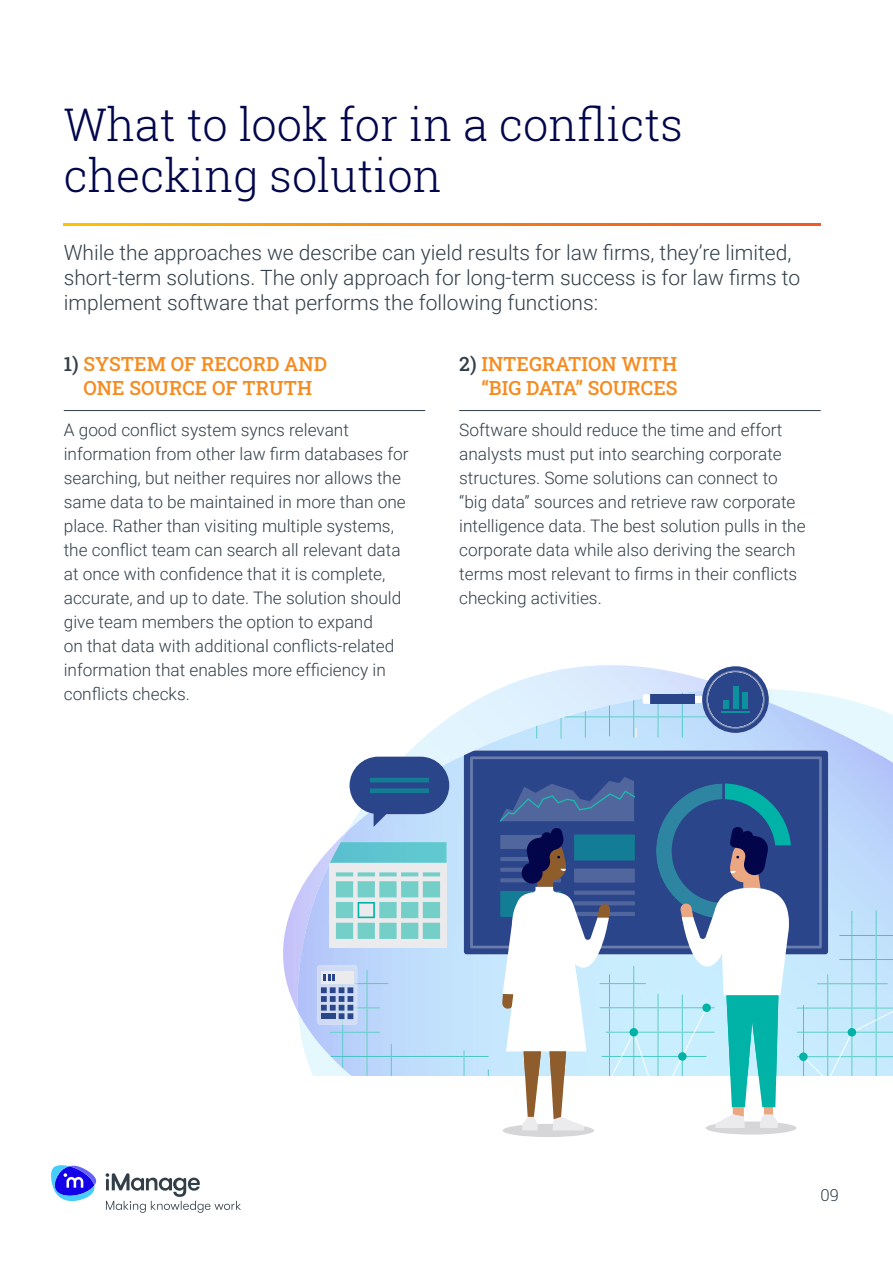
<style>
.page{position:relative;width:893px;height:1263px;background:#fff}
.page>*{position:absolute;margin:0;border:0;box-sizing:border-box;transform-origin:0 0}
.t1{font:300 45px/51.4px "Roboto Slab";color:#02064a}
.t2{font:300 21px/25.2px "Roboto";color:#323e48}
.t3{font:500 19.5px/24px "Roboto Slab";color:#f68b1f;text-align:center}
.t4{font:300 17.25px/24px "Roboto";color:#323e48}
.t5{font:300 16.5px "Roboto Slab";color:#323e48}
.s1{color:#323e48}
</style>
<div class="page">
<img style="left:420px;top:703px;width:71px;height:38px">
<img style="left:472px;top:665px;width:230px;height:38px">
<img style="left:283px;top:887px;width:19px;height:121px">
<img style="left:302px;top:849px;width:28px;height:72px">
<img style="left:883px;top:711px;width:10px;height:24px">
<img style="left:296px;top:921px;width:597px;height:155px">
<img style="left:308px;top:850px;width:22px;height:73px">
<img style="left:413px;top:742px;width:78px;height:181px">
<img style="left:828px;top:768px;width:65px;height:155px">
<img style="left:491px;top:690px;width:353px;height:78px">
<img style="left:842px;top:735px;width:51px;height:33px">
<svg style="left:561px;top:718px;width:1px;height:21px"></svg>
<svg style="left:536px;top:726px;width:1px;height:13px"></svg>
<img style="left:563px;top:716px;width:139px;height:1px">
<svg style="left:585px;top:711px;width:1px;height:27px"></svg>
<img style="left:609px;top:705px;width:1px;height:31px">
<img style="left:633px;top:700px;width:1px;height:38px">
<img style="left:658px;top:704px;width:1px;height:34px">
<img style="left:682px;top:693px;width:1px;height:45px">
<img style="left:851px;top:910px;width:1px;height:97px">
<img style="left:827px;top:974px;width:1px;height:33px">
<img style="left:817px;top:983px;width:71px;height:1px">
<img style="left:839px;top:959px;width:54px;height:1px">
<img style="left:839px;top:935px;width:54px;height:1px">
<img style="left:876px;top:910px;width:1px;height:97px">
<svg style="left:803px;top:1007px;width:90px;height:69px;background:#bee8f8"></svg>
<div style="left:799px;top:1052px;width:9px;height:9px;background:#00b3a6;border-radius:50%"></div>
<div style="left:848px;top:1028px;width:8px;height:8px;background:#00b3a6;border-radius:50%"></div>
<img style="left:367px;top:970px;width:1px;height:80px">
<img style="left:342px;top:1024px;width:1px;height:26px">
<img style="left:330px;top:1056px;width:12px;height:1px">
<img style="left:330px;top:1032px;width:50px;height:1px">
<svg style="left:342px;top:1050px;width:147px;height:26px;background:#b8dbf8"></svg>
<div style="left:464px;top:750px;width:364px;height:204px;background:#2b458a;border-radius:3px"></div>
<svg style="left:470px;top:756px;width:352px;height:192px"></svg>
<div style="left:329px;top:863px;width:118px;height:84px;background:#ebebed"></div>
<img style="left:330px;top:842px;width:117px;height:21px">
<svg style="left:336px;top:872px;width:104px;height:67px"></svg>
<img style="left:317px;top:965px;width:40px;height:59px">
<div style="left:321px;top:971px;width:32px;height:12px;background:#ebebed"></div>
<svg style="left:321px;top:974px;width:59px;height:45px;background:#a0b6da"></svg>
<svg style="left:341px;top:757px;width:108px;height:85px;background:#738fbd"></svg>
<div style="left:695px;top:696px;width:10px;height:6px;background:#fff"></div>
<div style="left:650px;top:694px;width:45px;height:10px;background:#2b458a"></div>
<svg style="left:643px;top:694px;width:7px;height:10px"></svg>
<svg style="left:702px;top:666px;width:67px;height:67px;background:#5876a9"></svg>
<div style="left:503px;top:1124px;width:91px;height:13px;background:#d6d6d9;border-radius:50%"></div>
<div style="left:706px;top:1121px;width:90px;height:13px;background:#d6d6d9;border-radius:50%"></div>
<svg style="left:499px;top:777px;width:295px;height:353px"></svg>
<svg style="left:64px;top:223px;width:757px;height:2px;background:#f78613"></svg>
<svg style="left:51px;top:1165px;width:46px;height:37px"></svg>
<svg style="left:106px;top:1173px;width:135px;height:40px"></svg>
<hr style="left:64px;top:410px;width:361px;height:1px;background:#323e48">
<hr style="left:459px;top:410px;width:362px;height:1px;background:#323e48">
<h1 class="t1" style="left:64px;top:98px;width:621px">What to look for in a conflicts checking solution</h1>
<p class="t2" style="left:64px;top:239px;width:738px">While the approaches we describe can yield results for law firms, they’re limited, short-term solutions. The only approach for long-term success is for law firms to implement software that performs the following functions:</p>
<p class="t3" style="left:64px;top:352px;width:265px"><span class="s1">1)</span> SYSTEM OF RECORD AND<br>ONE SOURCE OF TRUTH</p>
<p class="t4" style="left:64px;top:417px;width:346px">A good conflict system syncs relevant information from other law firm databases for searching, but neither requires nor allows the same data to be maintained in more than one place. Rather than visiting multiple systems, the conflict team can search all relevant data at once with confidence that it is complete, accurate, and up to date. The solution should give team members the option to expand<br>on that data with additional conflicts-related information that enables more efficiency in conflicts checks.</p>
<p class="t3" style="left:459px;top:352px;width:220px;text-align:right"><span class="s1">2)</span> INTEGRATION WITH “BIG DATA” SOURCES</p>
<p class="t4" style="left:459px;top:417px;width:348px">Software should reduce the time and effort analysts must put into searching corporate structures. Some solutions can connect to “big data” sources and retrieve raw corporate intelligence data. The best solution pulls in the corporate data while also deriving the search terms most relevant to firms in their conflicts checking activities.</p>
<p class="t5" style="left:820px;top:1183px;width:20px">09</p>
</div>
